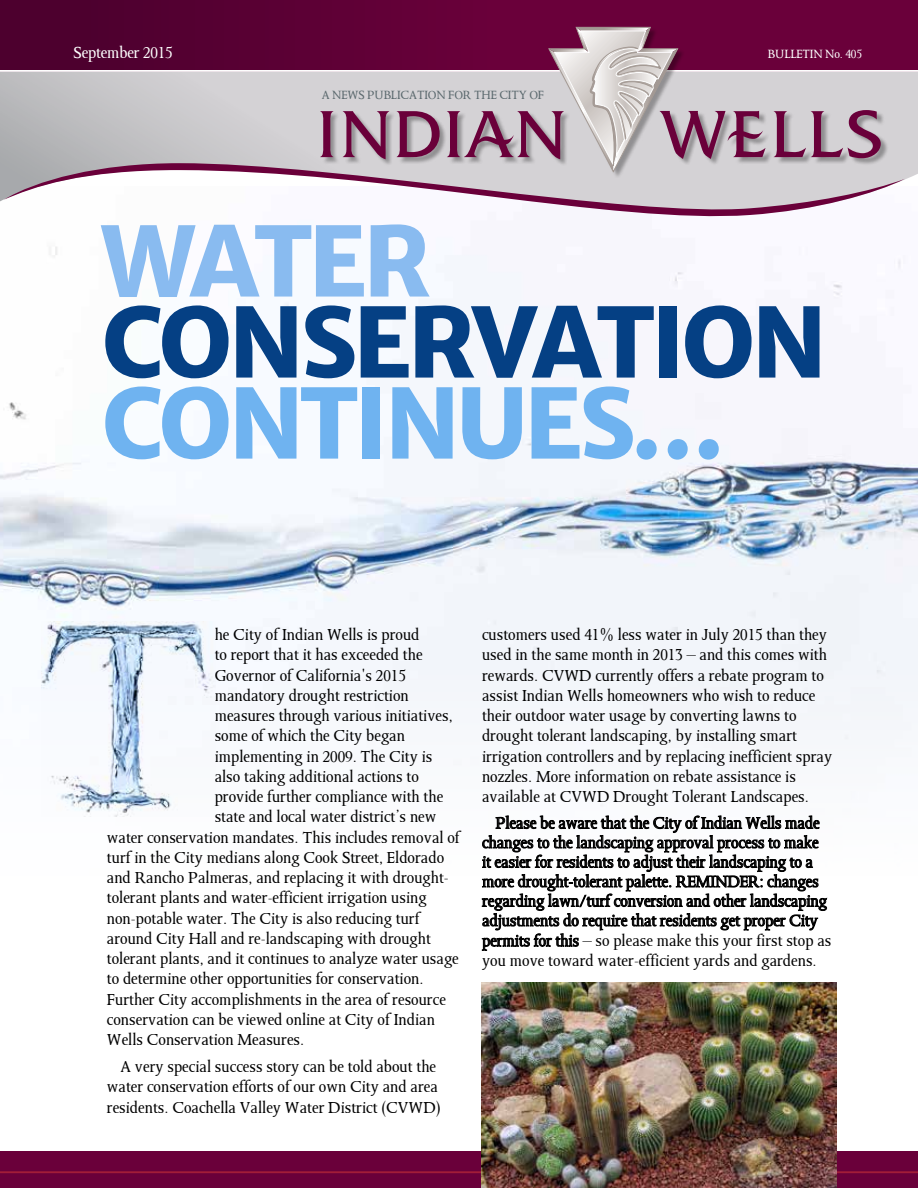
<style>
.page{position:relative;width:918px;height:1188px;background:#fff}
.page>*{position:absolute;margin:0;border:0;box-sizing:border-box;transform-origin:0 0}
.t1{font:800 96px "Merriweather Sans";letter-spacing:-.05em;color:#054084}
.t2{font:800 96px "Merriweather Sans";letter-spacing:-.05em;color:#6fb3f0}
.t3{font:800 96px "Merriweather Sans";letter-spacing:-.05em;color:#89bbf0}
.t4{font:18px/20.2px "Octavian";color:#000}
.t5{font:18px "Octavian";letter-spacing:-.01em;color:#fff}
.t6{font:13.5px "Octavian";letter-spacing:-.01em;color:#5b696e}
.t7{font:13.5px "Octavian";letter-spacing:-.01em;color:#fff}
</style>
<div class="page">
<img style="left:0;top:247px;width:918px;height:413px">
<div style="left:0;top:660px;width:918px;height:236px;background:#f8fafd"></div>
<img style="left:41px;top:622px;width:175px;height:194px">
<div style="left:0;top:1152px;width:918px;height:36px;background:#6a003a"></div>
<hr style="left:0;top:1171px;width:918px;height:2px;background:#a21d38">
<svg style="left:0;top:72px;width:918px;height:130px;background:#c8c7c9"></svg>
<div style="left:0;top:0;width:918px;height:72px;background:linear-gradient(to right,#4f002f,#72003e)"></div>
<svg style="left:4px;top:163px;width:901px;height:54px"></svg>
<hr style="left:0;top:70px;width:918px;height:2px;background:#fff">
<div style="left:322px;top:28px;width:567px;height:152px;background:#000;opacity:.32"></div>
<svg style="left:774px;top:110px;width:107px;height:48px;background:#ab899d"></svg>
<svg style="left:320px;top:111px;width:13px;height:46px"></svg>
<svg style="left:343px;top:111px;width:46px;height:48px;background:#a27990"></svg>
<svg style="left:397px;top:111px;width:43px;height:46px;background:#9b6d87"></svg>
<svg style="left:447px;top:27px;width:319px;height:149px;background:#b393a4"></svg>
<svg style="left:482px;top:816px;width:345px;height:135px"></svg>
<svg style="left:22px;top:623px;width:193px;height:75px;fill:#f4f8fd"></svg>
<svg style="left:79px;top:681px;width:136px;height:126px"></svg>
<img style="left:481px;top:983px;width:355px;height:205px">
<p class="t5" style="left:74px;top:42px;width:100px">September 2015</p>
<p class="t6" style="left:322px;top:87px;width:224px">A NEWS PUBLICATION FOR THE CITY OF</p>
<p class="t7" style="left:768px;top:46px;width:96px">BULLETIN No. 405</p>
<h1 class="t3" style="left:101px;top:203px;width:332px">WATER</h1>
<h1 class="t1" style="left:101px;top:284px;width:728px">CONSERVATION</h1>
<h1 class="t2" style="left:101px;top:365px;width:625px">CONTINUES…</h1>
<p class="t4" style="left:215px;top:624px;width:206px">he City of Indian Wells is proud</p>
<p class="t4" style="left:215px;top:644px;width:209px">to report that it has exceeded the</p>
<p class="t4" style="left:215px;top:665px;width:193px">Governor of California's 2015</p>
<p class="t4" style="left:215px;top:685px;width:196px">mandatory drought restriction</p>
<p class="t4" style="left:215px;top:705px;width:240px">measures through various initiatives,</p>
<p class="t4" style="left:215px;top:725px;width:192px">some of which the City began</p>
<p class="t4" style="left:215px;top:746px;width:219px">implementing in 2009. The City is</p>
<p class="t4" style="left:215px;top:766px;width:206px">also taking additional actions to</p>
<p class="t4" style="left:215px;top:786px;width:230px">provide further compliance with the</p>
<p class="t4" style="left:215px;top:806px;width:223px">state and local water district’s new</p>
<p class="t4" style="left:107px;top:827px;width:354px">water conservation mandates. This includes removal of</p>
<p class="t4" style="left:107px;top:847px;width:339px">turf in the City medians along Cook Street, Eldorado</p>
<p class="t4" style="left:107px;top:867px;width:343px">and Rancho Palmeras, and replacing it with drought-</p>
<p class="t4" style="left:107px;top:887px;width:321px">tolerant plants and water-efficient irrigation using</p>
<p class="t4" style="left:107px;top:908px;width:314px">non-potable water. The City is also reducing turf</p>
<p class="t4" style="left:107px;top:928px;width:326px">around City Hall and re-landscaping with drought</p>
<p class="t4" style="left:107px;top:948px;width:353px">tolerant plants, and it continues to analyze water usage</p>
<p class="t4" style="left:107px;top:968px;width:318px">to determine other opportunities for conservation.</p>
<p class="t4" style="left:107px;top:989px;width:341px">Further City accomplishments in the area of resource</p>
<p class="t4" style="left:107px;top:1009px;width:330px">conservation can be viewed online at City of Indian</p>
<p class="t4" style="left:107px;top:1029px;width:199px">Wells Conservation Measures.</p>
<p class="t4" style="left:107px;top:1056px;width:335px;text-align:center">A very special success story can be told about the water conservation efforts of our own City and area residents. Coachella Valley Water District (CVWD)</p>
<p class="t4" style="left:482px;top:624px;width:352px">customers used 41% less water in July 2015 than they used in the same month in 2013 – and this comes with rewards. CVWD currently offers a rebate program to assist Indian Wells homeowners who wish to reduce their outdoor water usage by converting lawns to drought tolerant landscaping, by installing smart irrigation controllers and by replacing inefficient spray nozzles. More information on rebate assistance is available at CVWD Drought Tolerant Landscapes.</p>
<p class="t4" style="left:482px;top:813px;width:351px;line-height:19.6px;text-indent:14px">Please be aware that the City of Indian Wells made changes to the landscaping approval process to make it easier for residents to adjust their landscaping to a more drought-tolerant palette. REMINDER: changes regarding lawn/turf conversion and other landscaping adjustments do require that residents get proper City permits for this – so please make this your first stop as you move toward water-efficient yards and gardens.</p>
</div>
